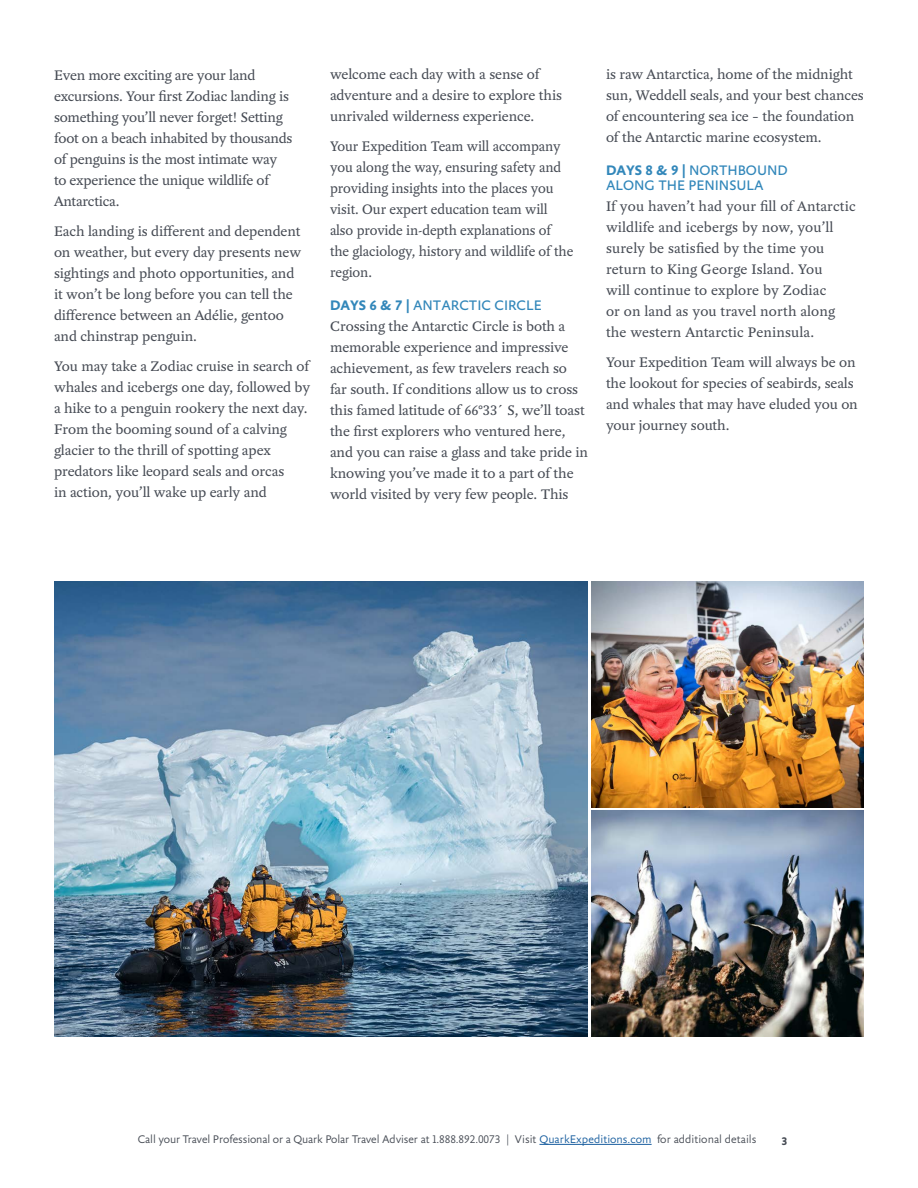
<style>
.page{position:relative;width:918px;height:1188px;background:#fff}
.page>*{position:absolute;margin:0;border:0;box-sizing:border-box;transform-origin:0 0}
.Body_Copy{font:15px/21px "Yoga OT";letter-spacing:-.005em;color:#464b54}
.Body_Copy-2{font:15px/21px "Yoga OT";letter-spacing:-.005em;color:#464b54;scale:.96 1}
.Day_by_Day_headers{font:15px/15px "Yoga Sans OT";color:#3287ba}
.t1{font:300 12px "Yoga Sans OT";letter-spacing:-.01em;color:#464b54}
.t2{font:700 12px "Yoga Sans OT";color:#464b54}
.s1{font-weight:700}
.s2{color:#175d9e}
</style>
<div class="page">
<img style="left:54px;top:581px;width:534px;height:455px">
<img style="left:591px;top:581px;width:273px;height:226px">
<img style="left:591px;top:811px;width:273px;height:225px">
<hr style="left:539px;top:1144px;width:113px;height:1px;background:#175d9e">
<p class="Body_Copy" style="left:54px;top:65px;width:240px">Even more exciting are your land excursions. Your first Zodiac landing is something you’ll never forget! Setting foot on a beach inhabited by thousands of penguins is the most intimate way to experience the unique wildlife of Antarctica.</p>
<p class="Body_Copy" style="left:54px;top:221px;width:249px">Each landing is different and dependent on weather, but every day presents new sightings and photo opportunities, and it won’t be long before you can tell the difference between an Adélie, gentoo and chinstrap penguin.</p>
<p class="Body_Copy" style="left:54px;top:356px;width:258px">You may take a Zodiac cruise in search of whales and icebergs one day, followed by a hike to a penguin rookery the next day.<br>From the booming sound of a calving glacier to the thrill of spotting apex predators like leopard seals and orcas<br>in action, you’ll wake up early and</p>
<p class="Body_Copy" style="left:330px;top:64px;width:234px">welcome each day with a sense of adventure and a desire to explore this unrivaled wilderness experience.</p>
<p class="Body_Copy-2" style="left:330px;top:136px;width:255px">Your Expedition Team will accompany you along the way, ensuring safety and providing insights into the places you visit. Our expert education team will also provide in-depth explanations of the glaciology, history and wildlife of the region.</p>
<p class="Day_by_Day_headers" style="left:330px;top:298px;width:213px"><span class="s1">DAYS 6 &amp; 7 |</span> ANTARCTIC CIRCLE</p>
<p class="Body_Copy" style="left:330px;top:316px;width:260px">Crossing the Antarctic Circle is both a memorable experience and impressive achievement, as few travelers reach so<br>far south. If conditions allow us to cross this famed latitude of 66°33´ S, we’ll toast the first explorers who ventured here, and you can raise a glass and take pride in knowing you’ve made it to a part of the world visited by very few people. This</p>
<p class="Body_Copy" style="left:606px;top:64px;width:259px">is raw Antarctica, home of the midnight sun, Weddell seals, and your best chances of encountering sea ice – the foundation of the Antarctic marine ecosystem.</p>
<p class="Day_by_Day_headers" style="left:606px;top:163px;width:183px"><span class="s1">DAYS 8 &amp; 9 |</span> NORTHBOUND<br>ALONG THE PENINSULA</p>
<p class="Body_Copy" style="left:606px;top:196px;width:251px">If you haven’t had your fill of Antarctic wildlife and icebergs by now, you’ll surely be satisfied by the time you return to King George Island. You<br>will continue to explore by Zodiac<br>or on land as you travel north along the western Antarctic Peninsula.</p>
<p class="Body_Copy" style="left:606px;top:352px;width:253px">Your Expedition Team will always be on the lookout for species of seabirds, seals and whales that may have eluded you on your journey south.</p>
<p class="t1" style="left:138px;top:1133px;width:620px">Call your Travel Professional or a Quark Polar Travel Adviser at 1.888.892.0073 | Visit <span class="s2">QuarkExpeditions.com</span> for additional details</p>
<p class="t2" style="left:782px;top:1135px;width:7px">3</p>
</div>
